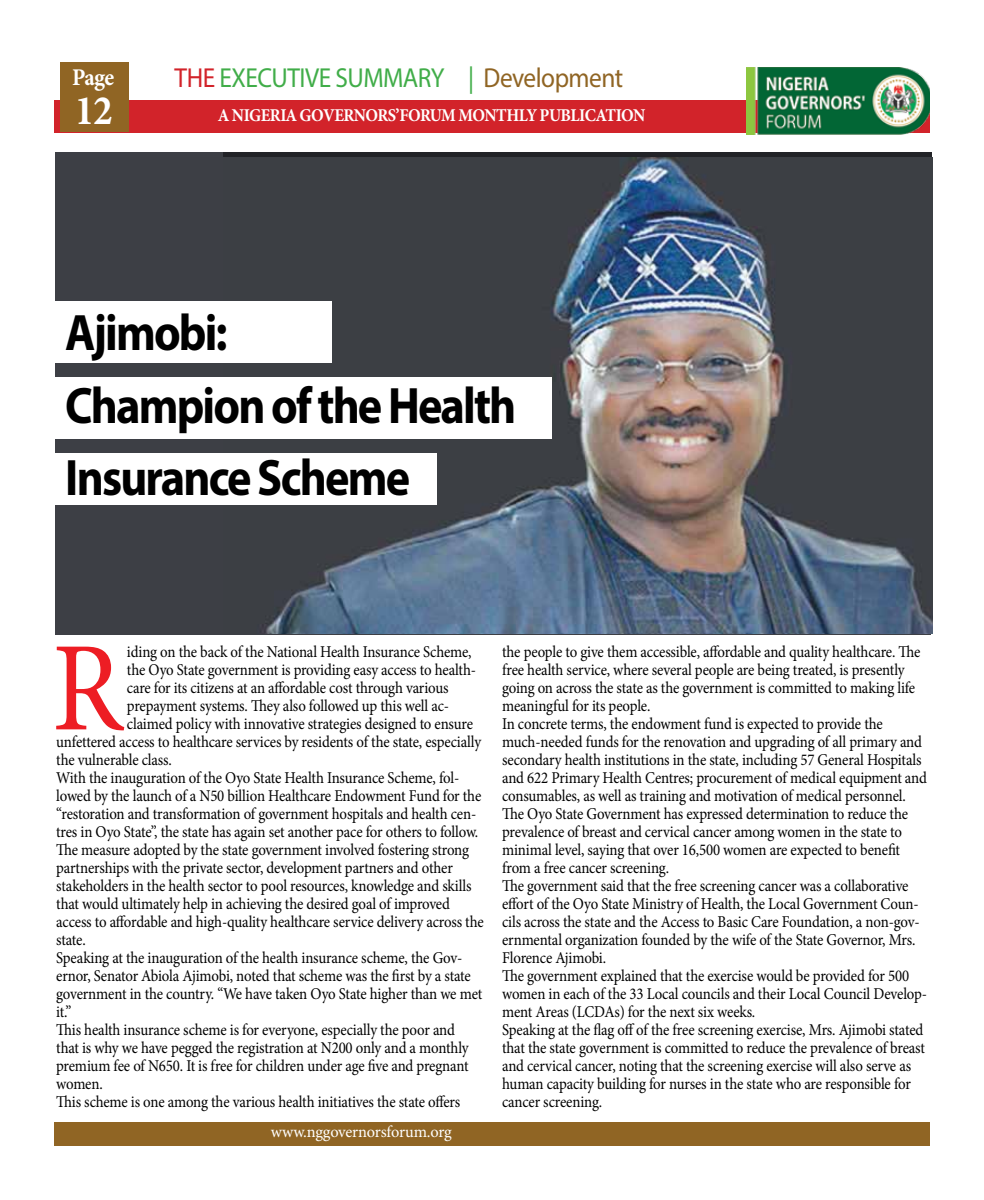
<style>
.page{position:relative;width:984px;height:1200px;background:#fff}
.page>*{position:absolute;margin:0;border:0;box-sizing:border-box;transform-origin:0 0}
.t1{font:127.2px "Minion Pro";color:#ed1d24;scale:.9 1}
.t2{font:700 51.45px/72.6px "Myriad Pro";letter-spacing:-.04em;color:#000;scale:.9 1}
.t3{font:700 42px "Minion Pro";color:#fff;scale:.93 1}
.t4{font:27.6px "Myriad Pro";letter-spacing:-.02em;color:#41ad49;scale:.92 1}
.t5{font:700 24px "Minion Pro";color:#fff;scale:.93 1}
.t6{font:700 18px "Minion Pro";letter-spacing:-.03em;color:#fff;scale:.92 1}
.t7{font:16.5px/18px "Minion Pro";letter-spacing:-.01em;color:#000;scale:.9 1}
.t8{font:16.5px "Minion Pro";letter-spacing:-.015em;color:#fff}
.s1{color:#d2232a}
.s2{color:#906524}
</style>
<div class="page">
<div style="left:54px;top:1123px;width:876px;height:23px;background:#906524"></div>
<div style="left:54px;top:101px;width:876px;height:32px;background:#d2232a"></div>
<img style="left:746px;top:68px;width:184px;height:67px">
<div style="left:60px;top:62px;width:68px;height:70px;background:#906524"></div>
<div style="left:55px;top:153px;width:875px;height:482px;background:#3d3f45"></div>
<img style="left:224px;top:158px;width:708px;height:475px">
<div style="left:44px;top:454px;width:392px;height:51px;background:#fff"></div>
<div style="left:44px;top:377px;width:507px;height:62px;background:#fff"></div>
<div style="left:44px;top:301px;width:288px;height:61px;background:#fff"></div>
<h3 class="t5" style="left:72px;top:61px;width:47px">PAGE</h3>
<h3 class="t3" style="left:75px;top:81px;width:42px">12</h3>
<h3 class="t4" style="left:175px;top:61px;width:489px"><span class="s1">THE</span> EXECUTIVE SUMMARY | <span class="s2">Development</span></h3>
<p class="t6" style="left:218px;top:103px;width:463px">A NIGERIA GOVERNORS’FORUM MONTHLY PUBLICATION</p>
<h2 class="t2" style="left:65px;top:295px;width:503px">Ajimobi:<br>Champion of the Health<br>Insurance Scheme</h2>
<h1 class="t1" style="left:52px;top:603px;width:81px">R</h1>
<p class="t7" style="left:127px;top:643px;width:384px">iding on the back of the National Health Insurance Scheme,</p>
<p class="t7" style="left:127px;top:661px;width:389px">the Oyo State government is providing easy access to health-</p>
<p class="t7" style="left:127px;top:679px;width:359px">care for its citizens at an affordable cost through various</p>
<p class="t7" style="left:127px;top:697px;width:360px">prepayment systems. They also followed up this well ac-</p>
<p class="t7" style="left:127px;top:715px;width:386px">claimed policy with innovative strategies designed to ensure</p>
<p class="t7" style="left:56px;top:733px;width:474px">unfettered access to healthcare services by residents of the state, especially</p>
<p class="t7" style="left:56px;top:751px;width:130px">the vulnerable class.</p>
<p class="t7" style="left:56px;top:769px;width:449px">With the inauguration of the Oyo State Health Insurance Scheme, fol-</p>
<p class="t7" style="left:56px;top:787px;width:474px">lowed by the launch of a N50 billion Healthcare Endowment Fund for the</p>
<p class="t7" style="left:56px;top:805px;width:468px">“restoration and transformation of government hospitals and health cen-</p>
<p class="t7" style="left:56px;top:823px;width:471px">tres in Oyo State”, the state has again set another pace for others to follow.</p>
<p class="t7" style="left:56px;top:841px;width:460px">The measure adopted by the state government involved fostering strong</p>
<p class="t7" style="left:56px;top:859px;width:442px">partnerships with the private sector, development partners and other</p>
<p class="t7" style="left:56px;top:877px;width:463px">stakeholders in the health sector to pool resources, knowledge and skills</p>
<p class="t7" style="left:56px;top:895px;width:439px">that would ultimately help in achieving the desired goal of improved</p>
<p class="t7" style="left:56px;top:913px;width:476px">access to affordable and high-quality healthcare service delivery across the</p>
<p class="t7" style="left:56px;top:931px;width:34px">state.</p>
<p class="t7" style="left:56px;top:949px;width:453px">Speaking at the inauguration of the health insurance scheme, the Gov-</p>
<p class="t7" style="left:56px;top:967px;width:462px">ernor, Senator Abiola Ajimobi, noted that scheme was the first by a state</p>
<p class="t7" style="left:56px;top:985px;width:475px">government in the country. “We have taken Oyo State higher than we met</p>
<p class="t7" style="left:56px;top:1003px;width:18px">it.”</p>
<p class="t7" style="left:56px;top:1021px;width:445px">This health insurance scheme is for everyone, especially the poor and</p>
<p class="t7" style="left:56px;top:1039px;width:460px">that is why we have pegged the registration at N200 only and a monthly</p>
<p class="t7" style="left:56px;top:1057px;width:460px">premium fee of N650. It is free for children under age five and pregnant</p>
<p class="t7" style="left:56px;top:1075px;width:53px">women.</p>
<p class="t7" style="left:56px;top:1093px;width:451px">This scheme is one among the various health initiatives the state offers</p>
<p class="t8" style="left:271px;top:1121px;width:182px">www.nggovernorsforum.org</p>
<p class="t7" style="left:502px;top:643px;width:474px">the people to give them accessible, affordable and quality healthcare. The free health service, where several people are being treated, is presently going on across the state as the government is committed to making life meaningful for its people.<br>In concrete terms, the endowment fund is expected to provide the much-needed funds for the renovation and upgrading of all primary and secondary health institutions in the state, including 57 General Hospitals and 622 Primary Health Centres; procurement of medical equipment and consumables, as well as training and motivation of medical personnel.<br>The Oyo State Government has expressed determination to reduce the prevalence of breast and cervical cancer among women in the state to minimal level, saying that over 16,500 women are expected to benefit from a free cancer screening.<br>The government said that the free screening cancer was a collaborative effort of the Oyo State Ministry of Health, the Local Government Coun&shy;cils across the state and the Access to Basic Care Foundation, a non-gov&shy;ernmental organization founded by the wife of the State Governor, Mrs.<br>Florence Ajimobi.<br>The government explained that the exercise would be provided for 500 women in each of the 33 Local councils and their Local Council Develop&shy;ment Areas (LCDAs) for the next six weeks.<br>Speaking at the flag off of the free screening exercise, Mrs. Ajimobi stated that the state government is committed to reduce the prevalence of breast and cervical cancer, noting that the screening exercise will also serve as human capacity building for nurses in the state who are responsible for cancer screening.</p>
</div>
